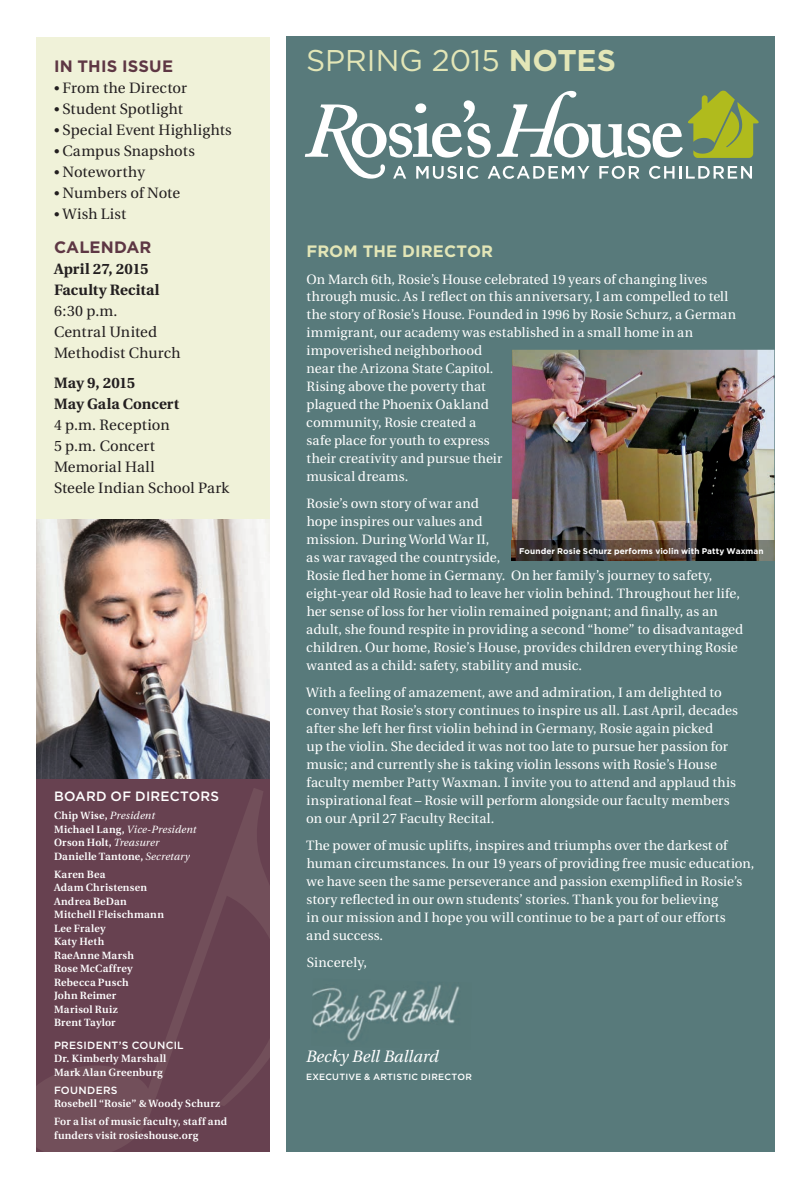
<style>
.page{position:relative;width:810px;height:1188px;background:#fff}
.page>*{position:absolute;margin:0;border:0;box-sizing:border-box;transform-origin:0 0}
.t1{font:30px "Gotham";color:#e3e6b7}
.t2{font:700 16.5px "Gotham";letter-spacing:.01em;color:#5e3744}
.t3{font:italic 16.5px "Utopia";letter-spacing:-.005em;color:#fff}
.t4{font:700 16.5px "Gotham";letter-spacing:.01em;color:#e3e6b7}
.t5{font:15px/21px "Utopia";letter-spacing:.01em;color:#231f20}
.t6{font:700 15px/21px "Utopia";letter-spacing:.01em;color:#231f20}
.t7{font:13.5px/18px "Utopia";letter-spacing:.005em;color:#fff}
.t8{font:500 13.5px "Gotham";letter-spacing:.02em;color:#fff}
.t9{font:600 10.5px/13.5px "Utopia";letter-spacing:.02em;color:#fff}
.t10{font:500 10.5px "Gotham";letter-spacing:.03em;color:#fff}
.t11{font:500 9px "Gotham";letter-spacing:.03em;color:#fff}
.t12{font:700 8.25px "Gotham";letter-spacing:.015em;color:#fff}
.s1{font-size:13.5px}
.s2{font-weight:400;font-style:italic}
.s3{font-weight:700}
</style>
<div class="page">
<div style="left:36px;top:37px;width:234px;height:482px;background:#f0f2d9"></div>
<div style="left:36px;top:778px;width:234px;height:374px;background:#674150"></div>
<svg style="left:36px;top:788px;width:234px;height:364px"></svg>
<img style="left:36px;top:519px;width:234px;height:260px">
<div style="left:286px;top:36px;width:488px;height:1116px;background:#587a7b"></div>
<svg style="left:305px;top:90px;width:454px;height:89px"></svg>
<img style="left:312px;top:984px;width:147px;height:57px">
<img style="left:512px;top:350px;width:262px;height:190px">
<img style="left:512px;top:540px;width:262px;height:20px">
<p class="t2" style="left:54px;top:55px;width:121px">IN THIS ISSUE</p>
<p class="t5" style="left:54px;top:77px;width:134px"><span class="s1">•</span> From the Director</p>
<p class="t5" style="left:54px;top:98px;width:130px"><span class="s1">•</span> Student Spotlight</p>
<p class="t5" style="left:54px;top:119px;width:179px"><span class="s1">•</span> Special Event Highlights</p>
<p class="t5" style="left:54px;top:140px;width:142px"><span class="s1">•</span> Campus Snapshots</p>
<p class="t5" style="left:54px;top:161px;width:93px"><span class="s1">•</span> Noteworthy</p>
<p class="t5" style="left:54px;top:182px;width:128px"><span class="s1">•</span> Numbers of Note</p>
<p class="t5" style="left:54px;top:203px;width:74px"><span class="s1">•</span> Wish List</p>
<p class="t2" style="left:54px;top:236px;width:99px">CALENDAR</p>
<p class="t6" style="left:54px;top:259px;width:107px">April 27, 2015<br>Faculty Recital</p>
<p class="t5" style="left:54px;top:301px;width:128px">6:30 p.m.<br>Central United<br>Methodist Church</p>
<p class="t6" style="left:54px;top:373px;width:127px">May 9, 2015<br>May Gala Concert</p>
<p class="t5" style="left:54px;top:415px;width:177px">4 p.m. Reception<br>5 p.m. Concert<br>Memorial Hall<br>Steele Indian School Park</p>
<p class="t8" style="left:54px;top:787px;width:167px">BOARD OF DIRECTORS</p>
<p class="t9" style="left:54px;top:809px;width:144px">Chip Wise, <span class="s2">President<br></span>Michael Lang, <span class="s2">Vice-President<br></span>Orson Holt, <span class="s2">Treasurer<br></span>Danielle Tantone, <span class="s2">Secretary</span></p>
<p class="t9" style="left:54px;top:867px;width:111px">Karen Bea<br>Adam Christensen<br>Andrea BeDan<br>Mitchell Fleischmann<br>Lee Fraley<br>Katy Heth<br>RaeAnne Marsh<br>Rose McCaffrey<br>Rebecca Pusch<br>John Reimer<br>Marisol Ruiz<br>Brent Taylor</p>
<p class="t10" style="left:54px;top:1038px;width:131px">PRESIDENT’S COUNCIL</p>
<p class="t9" style="left:54px;top:1052px;width:114px">Dr. Kimberly Marshall<br>Mark Alan Greenburg</p>
<p class="t10" style="left:54px;top:1083px;width:65px">FOUNDERS</p>
<p class="t9" style="left:54px;top:1095px;width:175px;line-height:18px">Rosebell “Rosie” &amp; Woody Schurz<br>For a list of music faculty, staff and</p>
<p class="t9" style="left:54px;top:1128px;width:146px">funders visit rosieshouse.org</p>
<h1 class="t1" style="left:306px;top:41px;width:312px">SPRING 2015 <span class="s3">NOTES</span></h1>
<p class="t4" style="left:306px;top:240px;width:188px">FROM THE DIRECTOR</p>
<p class="t7" style="left:306px;top:270px;width:431px">On March 6th, Rosie’s House celebrated 19 years of changing lives through music. As I reflect on this anniversary, I am compelled to tell the story of Rosie’s House. Founded in 1996 by Rosie Schurz, a German immigrant, our academy was established in a small home in an impoverished neighborhood<br>near the Arizona State Capitol.<br>Rising above the poverty that<br>plagued the Phoenix Oakland<br>community, Rosie created a<br>safe place for youth to express<br>their creativity and pursue their<br>musical dreams.</p>
<p class="t7" style="left:306px;top:495px;width:439px">Rosie’s own story of war and<br>hope inspires our values and<br>mission. During World War II,<br>as war ravaged the countryside,<br>Rosie fled her home in Germany. On her family’s journey to safety, eight-year old Rosie had to leave her violin behind. Throughout her life, her sense of loss for her violin remained poignant; and finally, as an adult, she found respite in providing a second “home” to disadvantaged children. Our home, Rosie’s House, provides children everything Rosie wanted as a child: safety, stability and music.</p>
<p class="t7" style="left:306px;top:684px;width:434px">With a feeling of amazement, awe and admiration, I am delighted to convey that Rosie’s story continues to inspire us all. Last April, decades after she left her first violin behind in Germany, Rosie again picked<br>up the violin. She decided it was not too late to pursue her passion for music; and currently she is taking violin lessons with Rosie’s House faculty member Patty Waxman. I invite you to attend and applaud this inspirational feat – Rosie will perform alongside our faculty members on our April 27 Faculty Recital.</p>
<p class="t7" style="left:306px;top:837px;width:450px">The power of music uplifts, inspires and triumphs over the darkest of human circumstances. In our 19 years of providing free music education, we have seen the same perseverance and passion exemplified in Rosie’s story reflected in our own students’ stories. Thank you for believing<br>in our mission and I hope you will continue to be a part of our efforts<br>and success.</p>
<p class="t7" style="left:307px;top:954px;width:62px">Sincerely,</p>
<p class="t12" style="left:519px;top:545px;width:246px">Founder Rosie Schurz performs violin with Patty Waxman</p>
<p class="t3" style="left:306px;top:1047px;width:134px">Becky Bell Ballard</p>
<p class="t11" style="left:306px;top:1071px;width:167px">EXECUTIVE &amp; ARTISTIC DIRECTOR</p>
</div>
